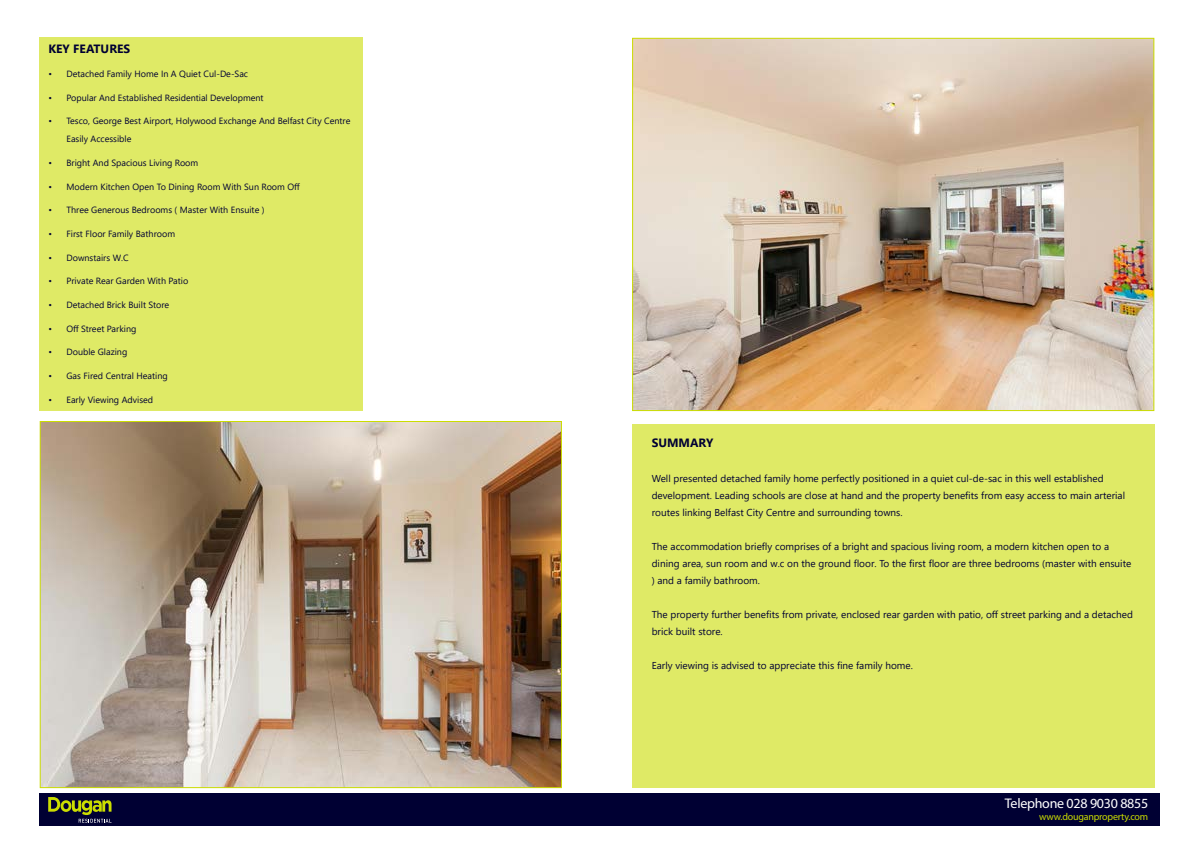
<style>
.page{position:relative;width:1191px;height:842px;background:#fff}
.page>*{position:absolute;margin:0;border:0;box-sizing:border-box;transform-origin:0 0}
.t1{font:14px "Myriad Pro";letter-spacing:-.02em;color:#fff}
.t2{font:700 12px "Segoe UI";color:#003}
.t3{font:10px/17px "Segoe UI";color:#003}
.t4{font:10px "Myriad Pro";letter-spacing:-.02em;color:#cbdd00}
.t5{font:9px/18px "Segoe UI";color:#003}
</style>
<div class="page">
<img style="left:42px;top:423px;width:518px;height:363px">
<img style="left:634px;top:40px;width:518px;height:369px">
<div style="left:40px;top:794px;width:1119px;height:32px;background:#003"></div>
<svg style="left:48px;top:797px;width:63px;height:26px"></svg>
<div style="left:40px;top:38px;width:323px;height:373px;background:#dfea66"></div>
<div style="left:632px;top:424px;width:522px;height:364px;background:#dfea66"></div>
<p class="t2" style="left:48px;top:38px;width:83px">KEY FEATURES</p>
<p class="t5" style="left:48px;top:64px;width:201px">• Detached Family Home In A Quiet Cul-De-Sac</p>
<p class="t5" style="left:48px;top:88px;width:217px">• Popular And Established Residential Development</p>
<p class="t5" style="left:66px;top:111px;width:285px;text-indent:-18px">• Tesco, George Best Airport, Holywood Exchange And Belfast City Centre<br>Easily Accessible</p>
<p class="t5" style="left:48px;top:153px;width:151px">• Bright And Spacious Living Room</p>
<p class="t5" style="left:48px;top:177px;width:253px">• Modern Kitchen Open To Dining Room With Sun Room Off</p>
<p class="t5" style="left:48px;top:200px;width:218px">• Three Generous Bedrooms ( Master With Ensuite )</p>
<p class="t5" style="left:48px;top:224px;width:128px">• First Floor Family Bathroom</p>
<p class="t5" style="left:48px;top:248px;width:82px">• Downstairs W.C</p>
<p class="t5" style="left:48px;top:271px;width:141px">• Private Rear Garden With Patio</p>
<p class="t5" style="left:48px;top:295px;width:122px">• Detached Brick Built Store</p>
<p class="t5" style="left:48px;top:319px;width:89px">• Off Street Parking</p>
<p class="t5" style="left:48px;top:342px;width:80px">• Double Glazing</p>
<p class="t5" style="left:48px;top:366px;width:121px">• Gas Fired Central Heating</p>
<p class="t5" style="left:48px;top:390px;width:106px">• Early Viewing Advised</p>
<p class="t2" style="left:651px;top:431px;width:63px">SUMMARY</p>
<p class="t3" style="left:651px;top:469px;width:475px">Well presented detached family home perfectly positioned in a quiet cul-de-sac in this well established development. Leading schools are close at hand and the property benefits from easy access to main arterial routes linking Belfast City Centre and surrounding towns.</p>
<p class="t3" style="left:651px;top:537px;width:481px">The accommodation briefly comprises of a bright and spacious living room, a modern kitchen open to a dining area, sun room and w.c on the ground floor. To the first floor are three bedrooms (master with ensuite ) and a family bathroom.</p>
<p class="t3" style="left:651px;top:605px;width:483px">The property further benefits from private, enclosed rear garden with patio, off street parking and a detached brick built store.</p>
<p class="t3" style="left:651px;top:656px;width:263px">Early viewing is advised to appreciate this fine family home.</p>
<h1 class="t1" style="left:1005px;top:795px;width:145px">Telephone 028 9030 8855</h1>
<p class="t4" style="left:1039px;top:811px;width:110px">www.douganproperty.com</p>
</div>
